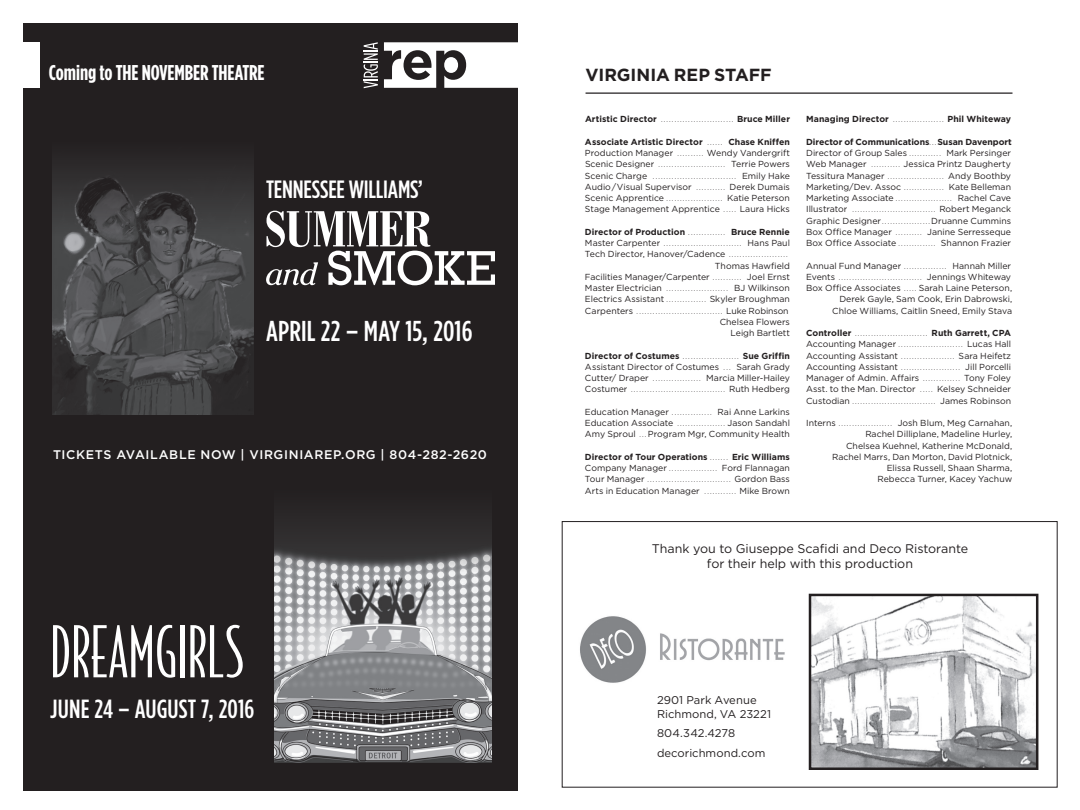
<style>
.page{position:relative;width:1080px;height:810px;background:#fff}
.page>*{position:absolute;margin:0;border:0;box-sizing:border-box;transform-origin:0 0}
.Awards{font:67.62px "Bodega Sans";color:#fff}
.t1{font:500 28.75px "Gotham Condensed";letter-spacing:.005em;color:#fff}
.t2{font:500 26.25px "Gotham Condensed";letter-spacing:.005em;color:#fff}
.t3{font:500 25px "Gotham Condensed";letter-spacing:-.01em;color:#fff}
.t4{font:700 21.38px "Gotham Condensed";letter-spacing:-.005em;color:#fff}
.t5{font:700 17.5px "Gotham";letter-spacing:-.005em;color:#231f20}
.t6{font:12.5px/15px "Gotham";letter-spacing:-.005em;color:#231f20;text-align:center}
.t7{font:500 12.5px "Gotham";letter-spacing:.05em;color:#fff}
.t8{font:11.25px/13.8px "Gotham";letter-spacing:.005em;color:#231f20}
.Staff_Listing{font:8.75px/11.2px "Gotham";color:#231f20;text-align:right}
.Staff_Listing-2{font:700 8.75px "Gotham";letter-spacing:.005em;color:#231f20}
.Staff_Listing-3{font:6.25px "Gotham";color:#231f20}
.s1{font-weight:400;font-size:6.25px}
.s2{font-size:6.25px}
.s3{font-size:8.75px}
.s4{font-weight:700;font-size:8.75px}
</style>
<div class="page">
<div style="left:23px;top:23px;width:494px;height:767px;background:#231f20"></div>
<div style="left:562px;top:521px;width:496px;height:267px;border:1px solid #231f20"></div>
<hr style="left:586px;top:93px;width:426px;height:1px;background:#231f20">
<img style="left:813px;top:598px;width:221px;height:168px">
<div style="left:809px;top:594px;width:229px;height:176px;border:3px solid #231f20"></div>
<img style="left:580px;top:616px;width:205px;height:67px">
<div style="left:9px;top:42px;width:30px;height:46px;background:#fff"></div>
<svg style="left:384px;top:42px;width:134px;height:46px"></svg>
<svg style="left:364px;top:42px;width:14px;height:46px"></svg>
<svg style="left:266px;top:211px;width:229px;height:74px"></svg>
<img style="left:53px;top:165px;width:200px;height:249px">
<img style="left:275px;top:522px;width:216px;height:240px">
<p class="t4" style="left:49px;top:61px;width:217px">Coming to THE NOVEMBER THEATRE</p>
<p class="t3" style="left:266px;top:175px;width:159px">TENNESSEE WILLIAMS’</p>
<p class="t1" style="left:266px;top:315px;width:208px">APRIL 22 – MAY 15, 2016</p>
<p class="t7" style="left:53px;top:448px;width:435px">TICKETS AVAILABLE NOW | VIRGINIAREP.ORG | 804-282-2620</p>
<p class="Awards" style="left:50px;top:612px;width:196px">DREAMGIRLS</p>
<p class="t2" style="left:50px;top:695px;width:206px">JUNE 24 – AUGUST 7, 2016</p>
<p class="t5" style="left:586px;top:65px;width:188px">VIRGINIA REP STAFF</p>
<p class="Staff_Listing-2" style="left:585px;top:114px;width:207px">Artistic Director <span class="s1">...........................</span> Bruce Miller</p>
<p class="Staff_Listing-2" style="left:585px;top:137px;width:207px">Associate Artistic Director <span class="s1">. . . . . .</span> Chase Kniffen</p>
<p class="Staff_Listing" style="left:585px;top:147px;width:206px">Production Manager <span class="s2">. . . . . . . . . .</span> Wendy Vandergrift</p>
<p class="Staff_Listing" style="left:585px;top:159px;width:207px">Scenic Designer <span class="s2">.........................</span> Terrie Powers</p>
<p class="Staff_Listing-3" style="left:585px;top:173px;width:206px"><span class="s3">Scenic Charge</span> ............................... <span class="s3">Emily Hake</span></p>
<p class="Staff_Listing" style="left:585px;top:181px;width:207px">Audio/Visual Supervisor <span class="s2">. . . . . . . . . . .</span> Derek Dumais</p>
<p class="Staff_Listing" style="left:585px;top:192px;width:207px;text-align:left">Scenic Apprentice <span class="s2">. . . . . . . . . . . . . . . . . . . . .</span> Katie Peterson<br>Stage Management Apprentice <span class="s2">. . . . .</span> Laura Hicks</p>
<p class="Staff_Listing-2" style="left:585px;top:227px;width:207px">Director of Production <span class="s1">. . . . . . . . . . . . . .</span> Bruce Rennie</p>
<p class="Staff_Listing-3" style="left:585px;top:241px;width:207px"><span class="s3">Master Carpenter</span> ............................. <span class="s3">Hans Paul</span></p>
<p class="Staff_Listing" style="left:585px;top:249px;width:207px">Tech Director, Hanover/Cadence <span class="s2">. . . . . . . . . . . . . . . . . . . . . .<br></span>Thomas Hawfield</p>
<p class="Staff_Listing" style="left:585px;top:271px;width:207px">Facilities Manager/Carpenter <span class="s2">. . . . . . . . . . .</span> Joel Ernst</p>
<p class="Staff_Listing" style="left:585px;top:282px;width:207px;text-align:left">Master Electrician <span class="s2">. . . . . . . . . . . . . . . . . . . . . . .</span> BJ Wilkinson<br>Electrics Assistant <span class="s2">. . . . . . . . . . . . . . .</span> Skyler Broughman</p>
<p class="Staff_Listing-3" style="left:585px;top:308px;width:205px"><span class="s3">Carpenters</span> ................................ <span class="s3">Luke Robinson</span></p>
<p class="Staff_Listing" style="left:720px;top:316px;width:72px">Chelsea Flowers<br>Leigh Bartlett</p>
<p class="Staff_Listing-2" style="left:585px;top:351px;width:206px">Director of Costumes <span class="s1">. . . . . . . . . . . . . . . . . . . . .</span> Sue Griffin</p>
<p class="Staff_Listing" style="left:585px;top:361px;width:207px">Assistant Director of Costumes <span class="s2">. . .</span> Sarah Grady</p>
<p class="Staff_Listing" style="left:585px;top:372px;width:207px">Cutter/ Draper <span class="s2">. . . . . . . . . . . . . . . . . .</span> Marcia Miller-Hailey</p>
<p class="Staff_Listing-3" style="left:585px;top:387px;width:207px"><span class="s3">Costumer</span> ................................... <span class="s3">Ruth Hedberg</span></p>
<p class="Staff_Listing" style="left:585px;top:406px;width:207px">Education Manager <span class="s2">. . . . . . . . . . . . . . .</span> Rai Anne Larkins</p>
<p class="Staff_Listing" style="left:585px;top:417px;width:206px">Education Associate <span class="s2">. . . . . . . . . . . . . . . . . .</span> Jason Sandahl</p>
<p class="Staff_Listing" style="left:585px;top:429px;width:207px">Amy Sproul <span class="s2">. . .</span> Program Mgr, Community Health</p>
<p class="Staff_Listing-2" style="left:585px;top:452px;width:206px">Director of Tour Operations <span class="s1">. . . . . . .</span> Eric Williams</p>
<p class="Staff_Listing" style="left:585px;top:462px;width:207px">Company Manager <span class="s2">. . . . . . . . . . . . . . . . . .</span> Ford Flannagan</p>
<p class="Staff_Listing-3" style="left:585px;top:477px;width:207px"><span class="s3">Tour Manager</span> ............................... <span class="s3">Gordon Bass</span></p>
<p class="Staff_Listing" style="left:585px;top:485px;width:206px">Arts in Education Manager <span class="s2">. . . . . . . . . . . .</span> Mike Brown</p>
<p class="Staff_Listing-2" style="left:806px;top:114px;width:207px">Managing Director <span class="s1">. . . . . . . . . . . . . . . . . . .</span> Phil Whiteway</p>
<p class="Staff_Listing-2" style="left:806px;top:137px;width:207px">Director of Communications<span class="s1">. . .</span>Susan Davenport</p>
<p class="Staff_Listing" style="left:806px;top:147px;width:207px">Director of Group Sales <span class="s2">. . . . . . . . . . . .</span> Mark Persinger</p>
<p class="Staff_Listing" style="left:806px;top:159px;width:207px">Web Manager <span class="s2">. . . . . . . . . . .</span> Jessica Printz Daugherty</p>
<p class="Staff_Listing" style="left:806px;top:170px;width:207px">Tessitura Manager <span class="s2">. . . . . . . . . . . . . . . . . . . . .</span> Andy Boothby</p>
<p class="Staff_Listing" style="left:806px;top:181px;width:207px">Marketing/Dev. Assoc <span class="s2">. . . . . . . . . . . . . . .</span> Kate Belleman</p>
<p class="Staff_Listing" style="left:806px;top:192px;width:207px">Marketing Associate <span class="s2">. . . . . . . . . . . . . . . . . . . . .</span> Rachel Cave</p>
<p class="Staff_Listing-3" style="left:806px;top:207px;width:207px"><span class="s3">Illustrator</span> ............................... <span class="s3">Robert Meganck</span></p>
<p class="Staff_Listing" style="left:806px;top:215px;width:206px">Graphic Designer <span class="s2">. . . . . . . . . . . . . . . . . .</span> Druanne Cummins</p>
<p class="Staff_Listing" style="left:806px;top:226px;width:206px">Box Office Manager <span class="s2">. . . . . . . . . .</span> Janine Serresseque</p>
<p class="Staff_Listing" style="left:806px;top:237px;width:207px">Box Office Associate <span class="s2">. . . . . . . . . . . . . .</span> Shannon Frazier</p>
<p class="Staff_Listing" style="left:806px;top:260px;width:207px">Annual Fund Manager <span class="s2">. . . . . . . . . . . . . . . .</span> Hannah Miller</p>
<p class="Staff_Listing-3" style="left:806px;top:274px;width:207px"><span class="s3">Events</span> ............................... <span class="s3">Jennings Whiteway</span></p>
<p class="Staff_Listing" style="left:806px;top:282px;width:208px">Box Office Associates <span class="s2">. . . . .</span> Sarah Laine Peterson,<br>Derek Gayle, Sam Cook, Erin Dabrowski,<br>Chloe Williams, Caitlin Sneed, Emily Stava</p>
<p class="Staff_Listing-3" style="left:806px;top:331px;width:207px"><span class="s4">Controller</span> ........................... <span class="s4">Ruth Garrett, CPA</span></p>
<p class="Staff_Listing" style="left:806px;top:339px;width:207px">Accounting Manager <span class="s2">........................</span> Lucas Hall</p>
<p class="Staff_Listing" style="left:806px;top:350px;width:207px">Accounting Assistant <span class="s2">. . . . . . . . . . . . . . . . . . . .</span> Sara Heifetz</p>
<p class="Staff_Listing" style="left:806px;top:361px;width:207px">Accounting Assistant <span class="s2">. . . . . . . . . . . . . . . . . . . . . .</span> Jill Porcelli</p>
<p class="Staff_Listing" style="left:806px;top:372px;width:207px">Manager of Admin. Affairs <span class="s2">. . . . . . . . . . . . . .</span> Tony Foley</p>
<p class="Staff_Listing" style="left:806px;top:384px;width:207px">Asst. to the Man. Director <span class="s2">. . . . .</span> Kelsey Schneider</p>
<p class="Staff_Listing-3" style="left:806px;top:398px;width:206px"><span class="s3">Custodian</span> ............................... <span class="s3">James Robinson</span></p>
<p class="Staff_Listing" style="left:806px;top:417px;width:208px">Interns <span class="s2">. . . . . . . . . . . . . . . . . . . .</span> Josh Blum, Meg Carnahan, Rachel Dilliplane, Madeline Hurley,<br>Chelsea Kuehnel, Katherine McDonald,<br>Rachel Marrs, Dan Morton, David Plotnick, Elissa Russell, Shaan Sharma,<br>Rebecca Turner, Kacey Yachuw</p>
<p class="t6" style="left:652px;top:541px;width:318px">Thank you to Giuseppe Scafidi and Deco Ristorante for their help with this production</p>
<p class="t8" style="left:657px;top:693px;width:116px">2901 Park Avenue<br>Richmond, VA 23221</p>
<p class="t8" style="left:657px;top:726px;width:80px">804.342.4278</p>
<p class="t8" style="left:657px;top:745px;width:110px">decorichmond.com</p>
</div>
